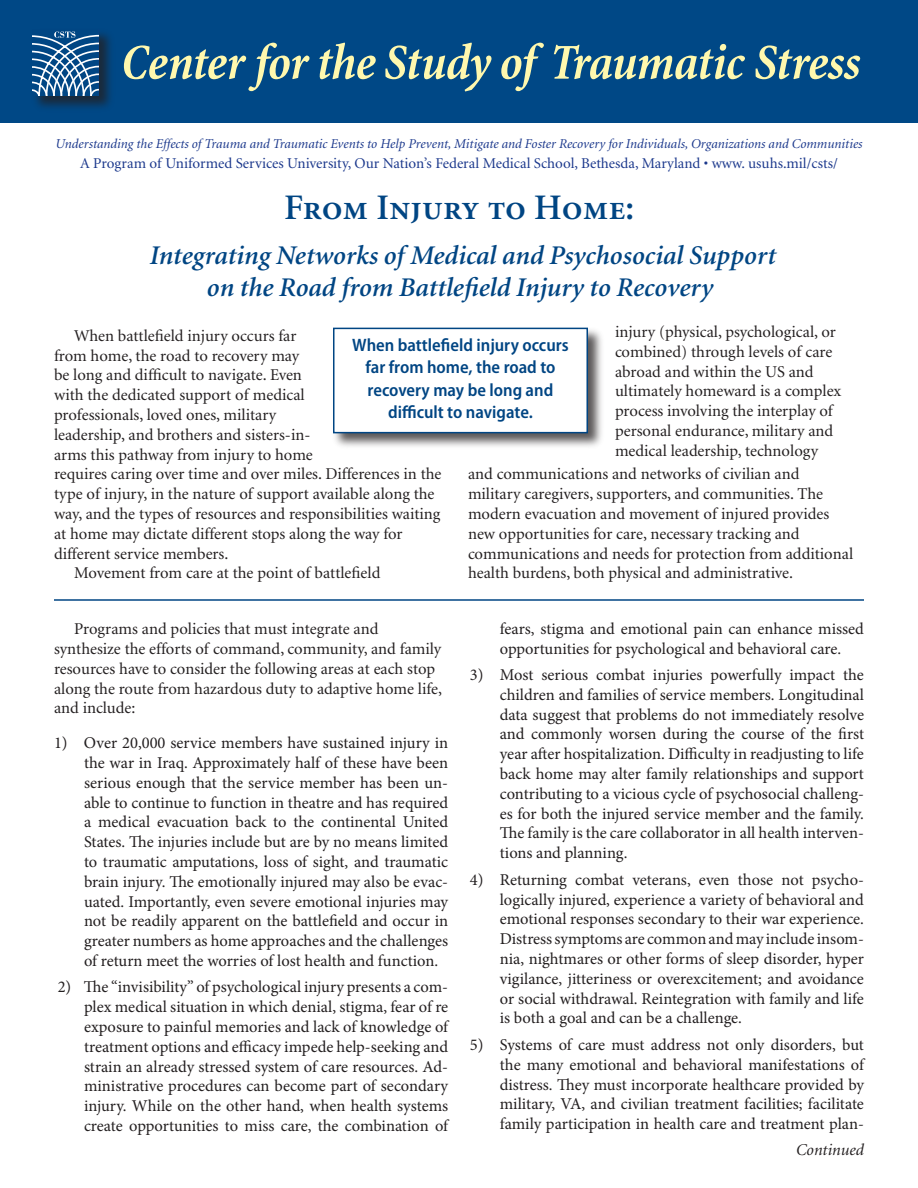
<style>
.page{position:relative;width:918px;height:1188px;background:#fff}
.page>*{position:absolute;margin:0;border:0;box-sizing:border-box;transform-origin:0 0}
.Subhead_2{font:italic 700 condensed 51px "Minion";letter-spacing:-.02em;color:#fff8ae}
.text{font:36px "Minion Semibold SC";letter-spacing:-.005em;color:#004583}
.text-2{font:italic 600 27px "Minion";color:#004583}
.pq12{font:600 semi-condensed 18px/22.5px "Myriad Pro";color:#004583;text-align:center}
.Hang{font:16.5px/19.8px "Minion Pro";color:#231f20;text-align:justify}
.text-3{font:16.5px/19.8px "Minion";color:#231f20}
.text-4{font:italic 16.5px "Minion";color:#231f20}
.text-5{font:15px "Minion";color:#1b388c}
.text-6{font:italic 13.5px "Minion";color:#1b388c}
</style>
<div class="page">
<div style="left:0;top:0;width:918px;height:123px;background:#004886"></div>
<div style="left:332px;top:326px;width:273px;height:125px;background:#231f20;opacity:.75"></div>
<div style="left:334px;top:328px;width:253px;height:105px;background:#fff"></div>
<div style="left:333px;top:328px;width:255px;height:105px;border:2px solid #004583"></div>
<div style="left:31px;top:28px;width:84px;height:84px;background:#231f20;opacity:.75"></div>
<svg style="left:32px;top:31px;width:67px;height:65px"></svg>
<hr style="left:54px;top:599px;width:810px;height:2px;background:#004583">
<p class="Subhead_2" style="left:121px;top:35px;width:741px">Center for the Study of Traumatic Stress</p>
<p class="text-6" style="left:56px;top:137px;width:808px">Understanding the Effects of Trauma and Traumatic Events to Help Prevent, Mitigate and Foster Recovery for Individuals, Organizations and Communities</p>
<p class="text-5" style="left:80px;top:156px;width:759px">A Program of Uniformed Services University, Our Nation’s Federal Medical School, Bethesda, Maryland • www. usuhs.mil/csts/</p>
<p class="text" style="left:284px;top:189px;width:352px">From Injury to Home:</p>
<p class="text-2" style="left:149px;top:242px;width:628px">Integrating Networks of Medical and Psychosocial Support</p>
<p class="text-2" style="left:206px;top:274px;width:508px">on the Road from Battlefield Injury to Recovery</p>
<p class="text-3" style="left:54px;top:326px;width:389px;text-indent:20px">When battlefield injury occurs far<br>from home, the road to recovery may<br>be long and difficult to navigate. Even<br>with the dedicated support of medical<br>professionals, loved ones, military<br>leadership, and brothers and sisters-in-<br>arms this pathway from injury to home<br>requires caring over time and over miles. Differences in the type of injury, in the nature of support available along the way, and the types of resources and responsibilities waiting at home may dictate different stops along the way for different service members.</p>
<p class="text-3" style="left:74px;top:564px;width:308px">Movement from care at the point of battlefield</p>
<p class="text-3" style="left:615px;top:322px;width:228px">injury (physical, psychological, or combined) through levels of care abroad and within the US and ultimately homeward is a complex process involving the interplay of personal endurance, military and medical leadership, technology</p>
<p class="pq12" style="left:352px;top:334px;width:218px">When battlefield injury occurs far from home, the road to recovery may be long and difficult to navigate.</p>
<p class="text-3" style="left:468px;top:465px;width:387px">and communications and networks of civilian and military caregivers, supporters, and communities. The modern evacuation and movement of injured provides new opportunities for care, necessary tracking and communications and needs for protection from additional health burdens, both physical and administrative.</p>
<p class="text-3" style="left:54px;top:620px;width:390px;text-indent:20px">Programs and policies that must integrate and synthesize the efforts of command, community, and family resources have to consider the following areas at each stop along the route from hazardous duty to adaptive home life, and include:</p>
<p class="Hang" style="left:84px;top:733px;width:366px;text-indent:-30px">1) Over 20,000 service members have sustained injury in the war in Iraq. Approximately half of these have been serious enough that the service member has been un&shy;able to continue to function in theatre and has required a medical evacuation back to the continental United States. The injuries include but are by no means limited to traumatic amputations, loss of sight, and traumatic brain injury. The emotionally injured may also be evac&shy;uated. Importantly, even severe emotional injuries may not be readily apparent on the battlefield and occur in greater numbers as home approaches and the challenges of return meet the worries of lost health and function.</p>
<p class="Hang" style="left:84px;top:977px;width:366px;text-indent:-26px">2) The “invisibility” of psychological injury presents a com&shy;plex medical situation in which denial, stigma, fear of re exposure to painful memories and lack of knowledge of treatment options and efficacy impede help-seeking and strain an already stressed system of care resources. Ad&shy;ministrative procedures can become part of secondary injury. While on the other hand, when health systems create opportunities to miss care, the combination of</p>
<p class="Hang" style="left:500px;top:619px;width:366px">fears, stigma and emotional pain can enhance missed opportunities for psychological and behavioral care.</p>
<p class="Hang" style="left:500px;top:665px;width:366px;text-indent:-30px">3) Most serious combat injuries powerfully impact the children and families of service members. Longitudinal data suggest that problems do not immediately resolve and commonly worsen during the course of the first year after hospitalization. Difficulty in readjusting to life back home may alter family relationships and support contributing to a vicious cycle of psychosocial challeng&shy;es for both the injured service member and the family.<br>The family is the care collaborator in all health interven&shy;tions and planning.</p>
<p class="Hang" style="left:500px;top:870px;width:366px;text-indent:-30px">4) Returning combat veterans, even those not psycho&shy;logically injured, experience a variety of behavioral and emotional responses secondary to their war experience.<br>Distresssymptoms are commonandmay include insom&shy;nia, nightmares or other forms of sleep disorder, hyper vigilance, jitteriness or overexcitement; and avoidance or social withdrawal. Reintegration with family and life is both a goal and can be a challenge.</p>
<p class="Hang" style="left:500px;top:1035px;width:366px;text-indent:-30px">5) Systems of care must address not only disorders, but the many emotional and behavioral manifestations of distress. They must incorporate healthcare provided by military, VA, and civilian treatment facilities; facilitate family participation in health care and treatment plan-</p>
<p class="text-4" style="left:796px;top:1141px;width:69px">Continued</p>
</div>
